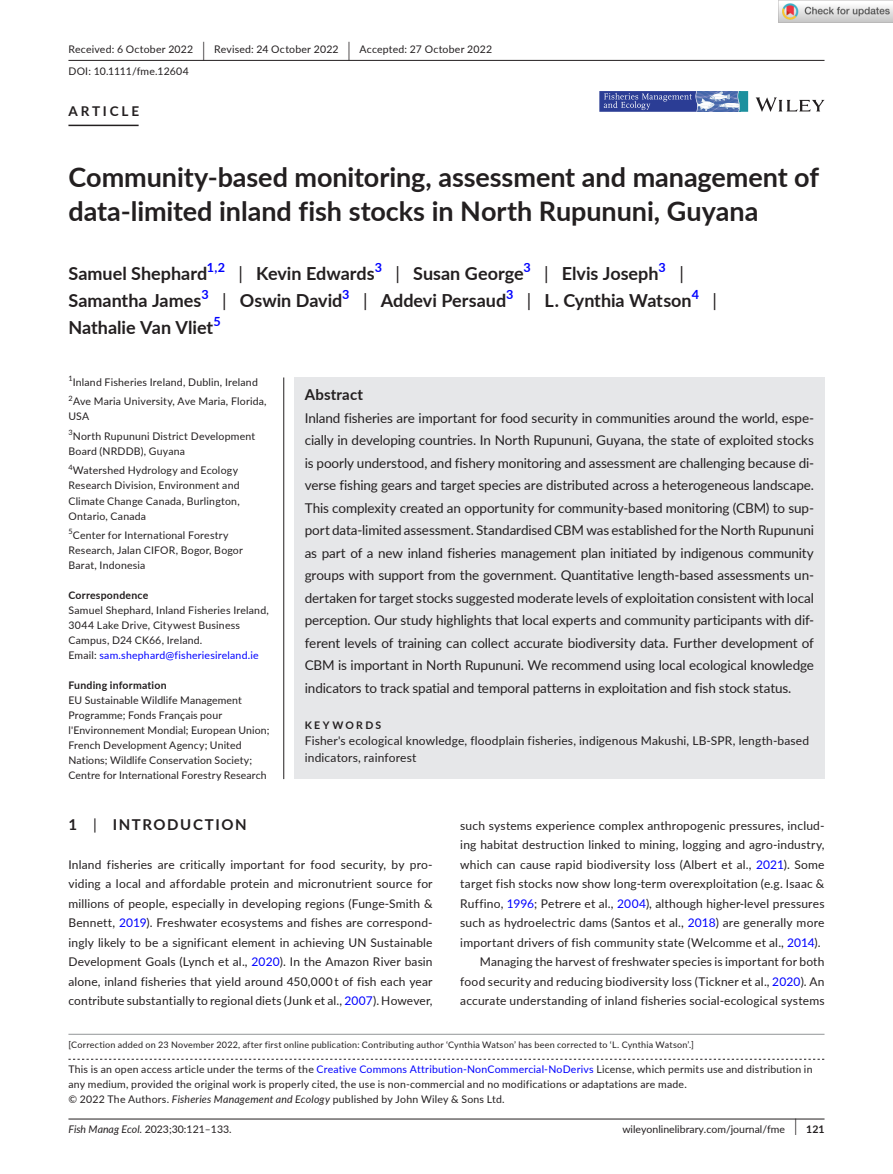
<style>
.page{position:relative;width:893px;height:1174px;background:#fff}
.page>*{position:absolute;margin:0;border:0;box-sizing:border-box;transform-origin:0 0}
.t1{font:700 27px/34.5px "Lato";color:#231f20}
.t2{font:700 18px "Lato";color:#231f20}
.t3{font:18px "Lato";color:#231f20}
.t4{font:700 15px "Lato";letter-spacing:.1em;color:#231f20}
.t5{font:700 15px "Lato";letter-spacing:.015em;color:#231f20}
.t6{font:13.5px/22.5px "Lato";letter-spacing:-.005em;color:#231f20;text-align:justify}
.t7{font:700 13.5px "Lato";letter-spacing:.205em;color:#231f20}
.t8{font:700 12.6px "Lato";color:#00f}
.t9{font:12px/19.5px "Lato";letter-spacing:.015em;color:#231f20;text-align:justify}
.t10{font:10.5px/15px "Lato";letter-spacing:.02em;color:#231f20}
.t11{font:10.5px "Lato";color:#231f20}
.t12{font:700 10.5px "Lato";letter-spacing:.02em;color:#231f20}
.t13{font:700 10.5px "Lato";letter-spacing:.22em;color:#231f20}
.t14{font:9px "Lato";letter-spacing:.025em;color:#231f20}
.t15{font:7.35px "Lato";color:#231f20}
.s1{font-size:19.65px}
.s2{font-weight:400}
.s3{color:#00f}
.s4{font-style:italic}
.s5{font-size:17.4px}
.s6{font-weight:700}
</style>
<div class="page">
<hr style="left:68px;top:1118px;width:756px;height:1px;background:#231f20">
<svg style="left:756px;top:97px;width:68px;height:15px"></svg>
<img style="left:700px;top:91px;width:36px;height:21px">
<svg style="left:736px;top:91px;width:12px;height:21px"></svg>
<svg style="left:599px;top:91px;width:101px;height:21px"></svg>
<hr style="left:68px;top:60px;width:756px;height:1px;background:#231f20">
<hr style="left:68px;top:125px;width:71px;height:1px;background:#231f20">
<svg style="left:68px;top:1058px;width:756px;height:1px"></svg>
<div style="left:294px;top:377px;width:530px;height:402px;background:#e6e7e9"></div>
<hr style="left:283px;top:377px;width:1px;height:402px;background:#231f20">
<hr style="left:68px;top:1034px;width:756px;height:1px;background:#939598">
<img style="left:779px;top:0;width:114px;height:23px">
<p class="t10" style="left:68px;top:38px;width:425px;line-height:21.8px">Received: 6 October 2022 <span class="s1">|</span> Revised: 24 October 2022 <span class="s1">|</span> Accepted: 27 October 2022<br>DOI: 10.1111/fme.12604</p>
<p class="t7" style="left:68px;top:101px;width:72px">ARTICLE</p>
<h1 class="t1" style="left:68px;top:159px;width:752px">Community--based monitoring, assessment and management of data--limited inland fish stocks in North Rupununi, Guyana</h1>
<h2 class="t2" style="left:68px;top:260px;width:140px">Samuel Shephard</h2>
<p class="t8" style="left:207px;top:258px;width:20px">1,2</p>
<h2 class="t2" style="left:239px;top:260px;width:137px"><span class="s2">|</span> Kevin Edwards</h2>
<p class="t8" style="left:375px;top:258px;width:9px">3</p>
<h2 class="t2" style="left:395px;top:260px;width:130px"><span class="s2">|</span> Susan George</h2>
<p class="t8" style="left:523px;top:258px;width:9px">3</p>
<h2 class="t2" style="left:544px;top:260px;width:116px"><span class="s2">|</span> Elvis Joseph</h2>
<p class="t8" style="left:658px;top:258px;width:9px">3</p>
<h2 class="t3" style="left:679px;top:260px;width:6px">|</h2>
<h2 class="t2" style="left:68px;top:287px;width:134px">Samantha James</h2>
<p class="t8" style="left:201px;top:285px;width:9px">3</p>
<h2 class="t2" style="left:222px;top:287px;width:122px"><span class="s2">|</span> Oswin David</h2>
<p class="t8" style="left:342px;top:285px;width:9px">3</p>
<h2 class="t2" style="left:363px;top:287px;width:145px"><span class="s2">|</span> Addevi Persaud</h2>
<p class="t8" style="left:506px;top:285px;width:9px">3</p>
<h2 class="t2" style="left:527px;top:287px;width:166px"><span class="s2">|</span> L. Cynthia Watson</h2>
<p class="t8" style="left:692px;top:285px;width:9px">4</p>
<h2 class="t3" style="left:713px;top:287px;width:6px">|</h2>
<h2 class="t2" style="left:68px;top:314px;width:146px">Nathalie Van Vliet</h2>
<p class="t8" style="left:213px;top:312px;width:9px">5</p>
<p class="t15" style="left:68px;top:373px;width:6px">1</p>
<p class="t10" style="left:73px;top:374px;width:187px">Inland Fisheries Ireland, Dublin, Ireland</p>
<p class="t15" style="left:68px;top:393px;width:6px">2</p>
<p class="t10" style="left:68px;top:394px;width:200px;text-indent:5px">Ave Maria University, Ave Maria, Florida,<br>USA</p>
<p class="t10" style="left:68px;top:428px;width:188px"><sup>3</sup>North Rupununi District Development<br>Board (NRDDB), Guyana</p>
<p class="t10" style="left:68px;top:463px;width:173px"><sup>4</sup>Watershed Hydrology and Ecology<br>Research Division, Environment and<br>Climate Change Canada, Burlington,<br>Ontario, Canada</p>
<p class="t10" style="left:68px;top:527px;width:176px"><sup>5</sup>Center for International Forestry<br>Research, Jalan CIFOR, Bogor, Bogor<br>Barat, Indonesia</p>
<p class="t12" style="left:68px;top:587px;width:81px">Correspondence</p>
<p class="t10" style="left:68px;top:602px;width:202px">Samuel Shephard, Inland Fisheries Ireland, 3044 Lake Drive, Citywest Business Campus, D24 CK66, Ireland.<br>Email: <span class="s3">sam.shephard@fisheriesireland.ie</span></p>
<p class="t12" style="left:68px;top:677px;width:100px">Funding information</p>
<p class="t10" style="left:68px;top:692px;width:202px">EU Sustainable Wildlife Management Programme; Fonds Français pour l'Environnement Mondial; European Union; French Development Agency; United Nations; Wildlife Conservation Society; Centre for International Forestry Research</p>
<p class="t5" style="left:305px;top:383px;width:60px">Abstract</p>
<p class="t6" style="left:305px;top:406px;width:511px">Inland fisheries are important for food security in communities around the world, espe&shy;cially in developing countries. In North Rupununi, Guyana, the state of exploited stocks is poorly understood, and fishery monitoring and assessment are challenging because di&shy;verse fishing gears and target species are distributed across a heterogeneous landscape.<br>This complexity created an opportunity for community-based monitoring (CBM) to sup&shy;port data-limited assessment. Standardised CBM was established for the North Rupununi as part of a new inland fisheries management plan initiated by indigenous community groups with support from the government. Quantitative length-based assessments un&shy;dertaken for target stocks suggested moderate levels of exploitation consistent with local perception. Our study highlights that local experts and community participants with dif&shy;ferent levels of training can collect accurate biodiversity data. Further development of CBM is important in North Rupununi. We recommend using local ecological knowledge indicators to track spatial and temporal patterns in exploitation and fish stock status.</p>
<p class="t13" style="left:305px;top:717px;width:78px">KEYWORDS</p>
<p class="t9" style="left:305px;top:732px;width:506px;line-height:16.5px">Fisher's ecological knowledge, floodplain fisheries, indigenous Makushi, LB-SPR, length-based indicators, rainforest</p>
<p class="t4" style="left:68px;top:813px;width:180px">1 <span class="s2">|</span> INTRODUCTION</p>
<p class="t9" style="left:68px;top:854px;width:366px">Inland fisheries are critically important for food security, by pro&shy;viding a local and affordable protein and micronutrient source for millions of people, especially in developing regions (Funge-Smith &amp; Bennett, <span class="s3">2019</span>). Freshwater ecosystems and fishes are correspond&shy;ingly likely to be a significant element in achieving UN Sustainable Development Goals (Lynch et al., <span class="s3">2020</span>). In the Amazon River basin alone, inland fisheries that yield around 450,000 t of fish each year contribute substantially to regional diets (Junk et al., <span class="s3">2007</span>). However,</p>
<p class="t9" style="left:460px;top:815px;width:366px">such systems experience complex anthropogenic pressures, includ-</p>
<p class="t9" style="left:460px;top:834px;width:366px">ing habitat destruction linked to mining, logging and agro-industry,</p>
<p class="t9" style="left:460px;top:854px;width:366px">which can cause rapid biodiversity loss (Albert et al., <span class="s3">2021</span>). Some</p>
<p class="t9" style="left:460px;top:873px;width:366px">target fish stocks now show long-term overexploitation (e.g. Isaac &amp;</p>
<p class="t9" style="left:460px;top:893px;width:366px">Ruffino, <span class="s3">1996</span>; Petrere et al., <span class="s3">2004</span>), although higher-level pressures</p>
<p class="t9" style="left:460px;top:912px;width:366px">such as hydroelectric dams (Santos et al., <span class="s3">2018</span>) are generally more</p>
<p class="t9" style="left:460px;top:932px;width:362px">important drivers of fish community state (Welcomme et al., <span class="s3">2014</span>).</p>
<p class="t9" style="left:480px;top:951px;width:346px">Managing the harvest of freshwater species is important for both</p>
<p class="t9" style="left:460px;top:971px;width:366px">food security and reducing biodiversity loss (Tickner et al., <span class="s3">2020</span>). An</p>
<p class="t9" style="left:460px;top:990px;width:366px">accurate understanding of inland fisheries social-ecological systems</p>
<p class="t14" style="left:68px;top:1038px;width:627px">[Correction added on 23 November 2022, after first online publication: Contributing author ‘Cynthia Watson’ has been corrected to ‘L. Cynthia Watson’.]</p>
<p class="t10" style="left:68px;top:1061px;width:746px">This is an open access article under the terms of the <span class="s3">Creative Commons Attribution-NonCommercial-NoDerivs</span> License, which permits use and distribution in any medium, provided the original work is properly cited, the use is non-commercial and no modifications or adaptations are made.<br>© 2022 The Authors. <span class="s4">Fisheries Management and Ecology</span> published by John Wiley &amp; Sons Ltd.</p>
<p class="t11" style="left:68px;top:1121px;width:165px"><span class="s4">Fish Manag Ecol.</span> 2023;30:121–133.</p>
<p class="t11" style="left:622px;top:1121px;width:204px">wileyonlinelibrary.com/journal/fme <span class="s5">|</span> <span class="s6">121</span></p>
</div>
